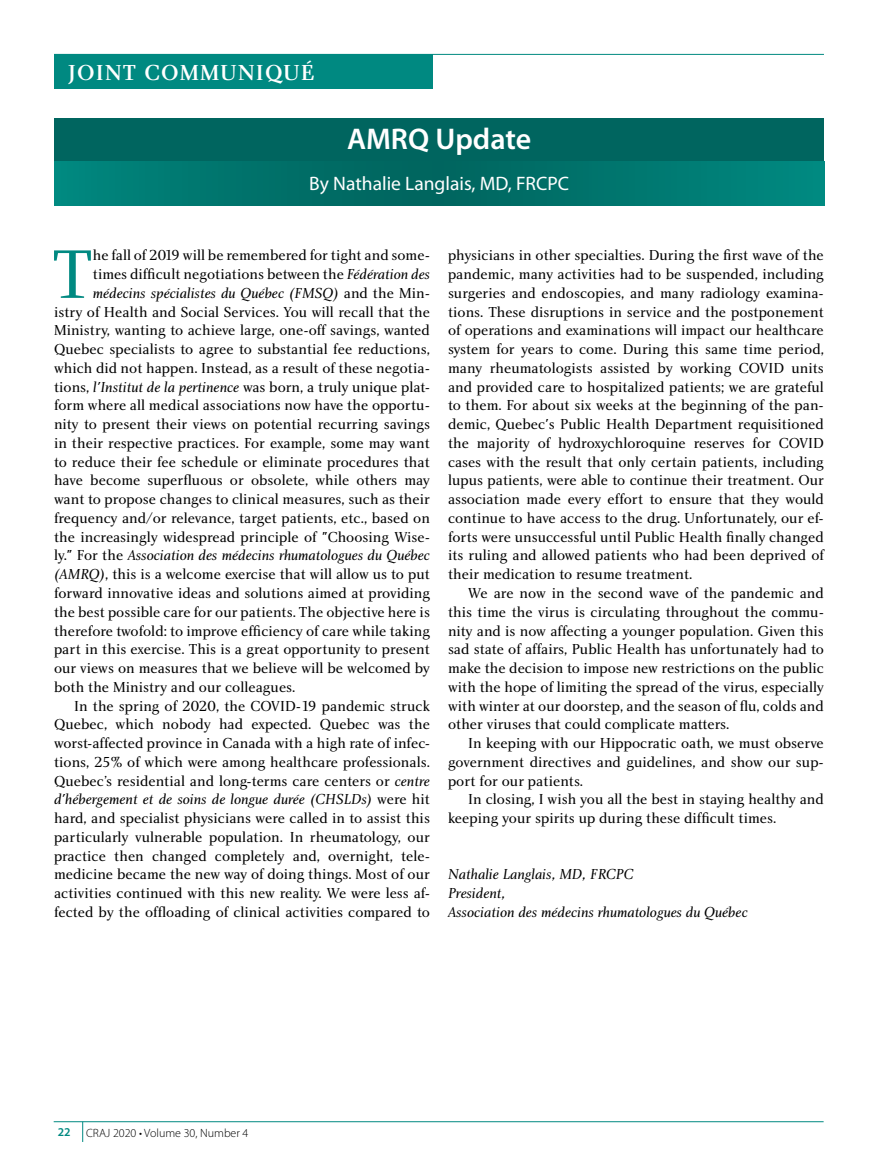
<style>
.page{position:relative;width:878px;height:1175px;background:#fff}
.page>*{position:absolute;margin:0;border:0;box-sizing:border-box;transform-origin:0 0}
.t1{font:71.25px "Charlotte Book Plain";color:#008981}
.t2{font:600 30px "Myriad Pro";color:#fff}
.t3{font:22.5px "Charlotte Medium Plain";letter-spacing:.05em;color:#fff}
.t4{font:19.5px "Myriad Pro";color:#fff}
.t5{font:15px/18.8px "Charlotte Book Plain";color:#000;text-align:justify}
.t6{font:15px/18.8px "Charlotte Book Italic Plain";color:#000}
.t7{font:300 12px "Myriad Pro";color:#000}
.t8{font:600 12px "Myriad Pro";color:#008981}
.s1{font-family:"Charlotte Book Italic Plain"}
.s2{font-family:"Charlotte Book Plain"}
</style>
<div class="page">
<hr style="left:54px;top:54px;width:770px;height:1px;background:#008981">
<div style="left:54px;top:54px;width:379px;height:35px;background:#008981"></div>
<hr style="left:54px;top:1121px;width:769px;height:1px;background:#008981">
<svg style="left:82px;top:1121px;width:1px;height:21px"></svg>
<div style="left:54px;top:119px;width:770px;height:43px;background:#00655f"></div>
<svg style="left:54px;top:162px;width:770px;height:43px;background:#00756e"></svg>
<h3 class="t3" style="left:68px;top:59px;width:248px">JOINT COMMUNIQUÉ</h3>
<h2 class="t2" style="left:347px;top:123px;width:186px">AMRQ Update</h2>
<h3 class="t4" style="left:309px;top:173px;width:261px">By Nathalie Langlais, MD, FRCPC</h3>
<h1 class="t1" style="left:52px;top:231px;width:42px">T</h1>
<p class="t5" style="left:93px;top:246px;width:339px">he fall of 2019 will be remembered for tight and some&shy;times difficult negotiations between the <span class="s1">Fédération des</span></p>
<p class="t6" style="left:93px;top:283px;width:339px">médecins spécialistes du Québec (FMSQ) <span class="s2">and the Min-</span></p>
<p class="t5" style="left:54px;top:302px;width:377px">istry of Health and Social Services. You will recall that the Ministry, wanting to achieve large, one-off savings, wanted Quebec specialists to agree to substantial fee reductions, which did not happen. Instead, as a result of these negotia&shy;tions, <span class="s1">l'Institut de la pertinence</span> was born, a truly unique plat&shy;form where all medical associations now have the opportu&shy;nity to present their views on potential recurring savings in their respective practices. For example, some may want to reduce their fee schedule or eliminate procedures that have become superfluous or obsolete, while others may want to propose changes to clinical measures, such as their frequency and/or relevance, target patients, etc., based on the increasingly widespread principle of "Choosing Wise-</p>
<p class="t6" style="left:54px;top:546px;width:377px"><span class="s2">ly." For the</span> Association des médecins rhumatologues du Québec</p>
<p class="t5" style="left:54px;top:564px;width:377px"><span class="s1">(AMRQ)</span>, this is a welcome exercise that will allow us to put forward innovative ideas and solutions aimed at providing the best possible care for our patients. The objective here is therefore twofold: to improve efficiency of care while taking part in this exercise. This is a great opportunity to present our views on measures that we believe will be welcomed by both the Ministry and our colleagues.</p>
<p class="t5" style="left:54px;top:696px;width:377px;text-indent:20px">In the spring of 2020, the COVID-19 pandemic struck Quebec, which nobody had expected. Quebec was the worst-affected province in Canada with a high rate of infec&shy;tions, 25% of which were among healthcare professionals.<br>Quebec’s residential and long-terms care centers or <span class="s1">centre</span></p>
<p class="t6" style="left:54px;top:789px;width:377px">d'hébergement et de soins de longue durée (CHSLDs) <span class="s2">were hit</span></p>
<p class="t5" style="left:54px;top:808px;width:377px">hard, and specialist physicians were called in to assist this particularly vulnerable population. In rheumatology, our practice then changed completely and, overnight, tele&shy;medicine became the new way of doing things. Most of our activities continued with this new reality. We were less af&shy;fected by the offloading of clinical activities compared to</p>
<p class="t5" style="left:448px;top:246px;width:377px">physicians in other specialties. During the first wave of the pandemic, many activities had to be suspended, including surgeries and endoscopies, and many radiology examina&shy;tions. These disruptions in service and the postponement of operations and examinations will impact our healthcare system for years to come. During this same time period, many rheumatologists assisted by working COVID units and provided care to hospitalized patients; we are grateful to them. For about six weeks at the beginning of the pan&shy;demic, Quebec's Public Health Department requisitioned the majority of hydroxychloroquine reserves for COVID cases with the result that only certain patients, including lupus patients, were able to continue their treatment. Our association made every effort to ensure that they would continue to have access to the drug. Unfortunately, our ef&shy;forts were unsuccessful until Public Health finally changed its ruling and allowed patients who had been deprived of their medication to resume treatment.</p>
<p class="t5" style="left:448px;top:583px;width:377px;text-indent:20px">We are now in the second wave of the pandemic and this time the virus is circulating throughout the commu&shy;nity and is now affecting a younger population. Given this sad state of affairs, Public Health has unfortunately had to make the decision to impose new restrictions on the public with the hope of limiting the spread of the virus, especially with winter at our doorstep, and the season of flu, colds and other viruses that could complicate matters.</p>
<p class="t5" style="left:448px;top:733px;width:377px;text-indent:20px">In keeping with our Hippocratic oath, we must observe government directives and guidelines, and show our sup&shy;port for our patients.</p>
<p class="t5" style="left:448px;top:789px;width:377px;text-indent:20px">In closing, I wish you all the best in staying healthy and keeping your spirits up during these difficult times.</p>
<p class="t6" style="left:448px;top:864px;width:301px">Nathalie Langlais, MD, FRCPC<br>President,<br>Association des médecins rhumatologues du Québec</p>
<p class="t8" style="left:58px;top:1125px;width:14px">22</p>
<p class="t7" style="left:86px;top:1126px;width:164px">CRAJ 2020 • Volume 30, Number 4</p>
</div>
